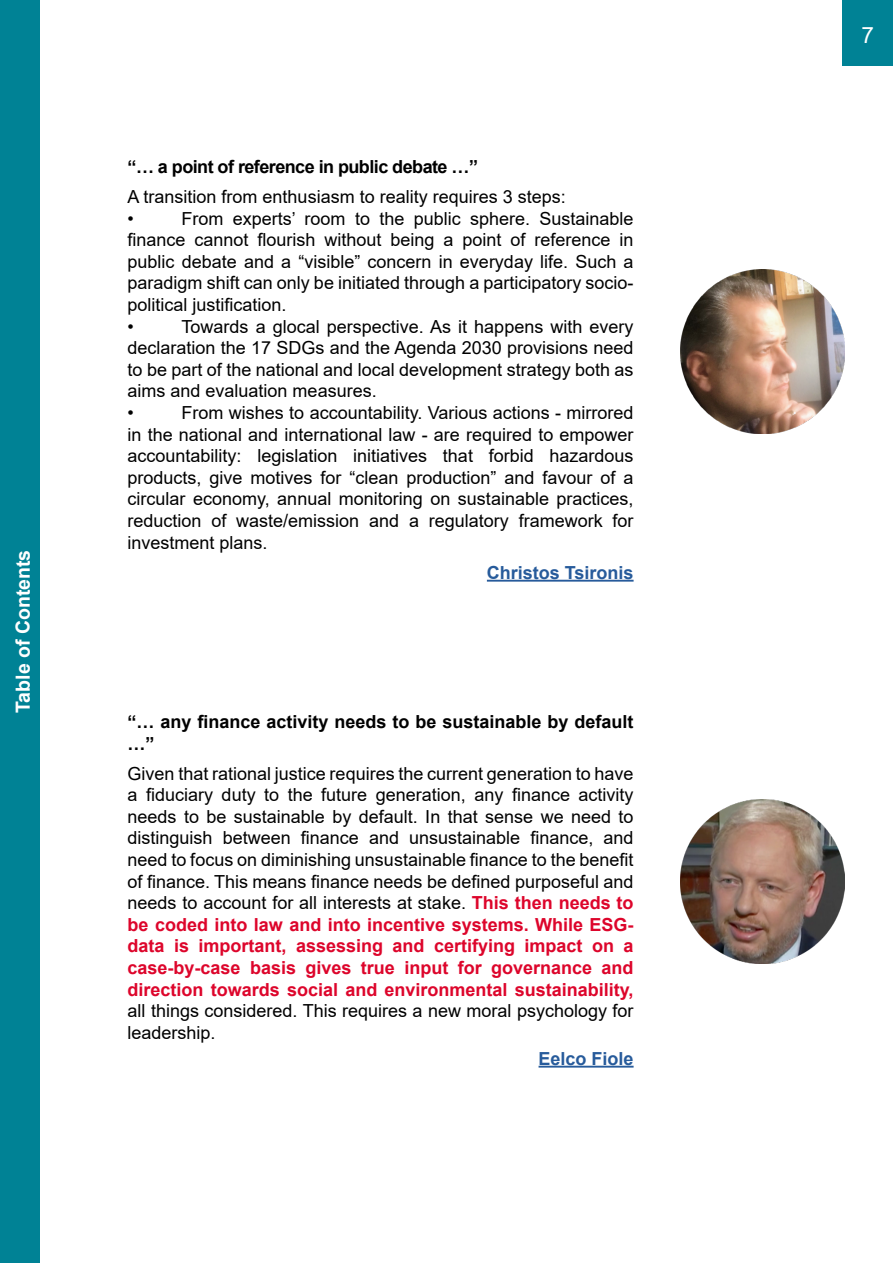
<style>
.page{position:relative;width:893px;height:1263px;background:#fff}
.page>*{position:absolute;margin:0;border:0;box-sizing:border-box;transform-origin:0 0}
.t1{font:22.5px "Arial";color:#fff}
.t2{font:700 19.5px "Arial";color:#fff}
.t3{font:18px/21.6px "Arial";color:#000}
.t4{font:700 18px/21.6px "Arial";color:#000}
.t5{font:700 18px "Arial";letter-spacing:-.03em;color:#000}
.t6{font:700 18px "Arial";color:#275b9b}
.s1{font-weight:700;color:#dd052b}
</style>
<div class="page">
<img style="left:680px;top:269px;width:165px;height:165px">
<div style="left:843px;top:0;width:50px;height:66px;background:#008295"></div>
<hr style="left:487px;top:580px;width:147px;height:2px;background:#275b9b">
<hr style="left:539px;top:1066px;width:95px;height:1px;background:#275b9b">
<div style="left:0;top:0;width:40px;height:1263px;background:#008295"></div>
<img style="left:680px;top:799px;width:165px;height:165px">
<p class="t2" style="left:9px;top:713px;width:165px;rotate:-90deg">Table of Contents</p>
<p class="t5" style="left:128px;top:154px;width:352px">“… a point of reference in public debate …”</p>
<p class="t3" style="left:128px;top:186px;width:440px">A transition from enthusiasm to reality requires 3 steps: •</p>
<p class="t3" style="left:128px;top:207px;width:507px;text-indent:54px">From experts’ room to the public sphere. Sustainable finance cannot flourish without being a point of reference in public debate and a “visible” concern in everyday life. Such a paradigm shift can only be initiated through a participatory socio&shy;political justification.<br>•</p>
<p class="t3" style="left:128px;top:315px;width:507px;text-indent:54px">Towards a glocal perspective. As it happens with every declaration the 17 SDGs and the Agenda 2030 provisions need to be part of the national and local development strategy both as aims and evaluation measures.<br>•</p>
<p class="t3" style="left:128px;top:402px;width:507px;text-align:justify;text-indent:54px">From wishes to accountability. Various actions - mirrored in the national and international law - are required to empower accountability: legislation initiatives that forbid hazardous products, give motives for “clean production” and favour of a circular economy, annual monitoring on sustainable practices, reduction of waste/emission and a regulatory framework for investment plans.</p>
<p class="t6" style="left:487px;top:560px;width:148px">Christos Tsironis</p>
<p class="t4" style="left:128px;top:711px;width:507px">“… any finance activity needs to be sustainable by default …”</p>
<p class="t3" style="left:128px;top:762px;width:507px;text-align:justify">Given that rational justice requires the current generation to have a fiduciary duty to the future generation, any finance activity needs to be sustainable by default. In that sense we need to distinguish between finance and unsustainable finance, and need to focus on diminishing unsustainable finance to the benefit of finance. This means finance needs be defined purposeful and needs to account for all interests at stake. <span class="s1">This then needs to be coded into law and into incentive systems. While ESG&shy;data is important, assessing and certifying impact on a case-by-case basis gives true input for governance and direction towards social and environmental sustainability,</span></p>
<p class="t3" style="left:128px;top:1000px;width:507px">all things considered. This requires a new moral psychology for leadership.</p>
<p class="t6" style="left:539px;top:1046px;width:97px">Eelco Fiole</p>
<p class="t1" style="left:862px;top:20px;width:14px">7</p>
</div>
